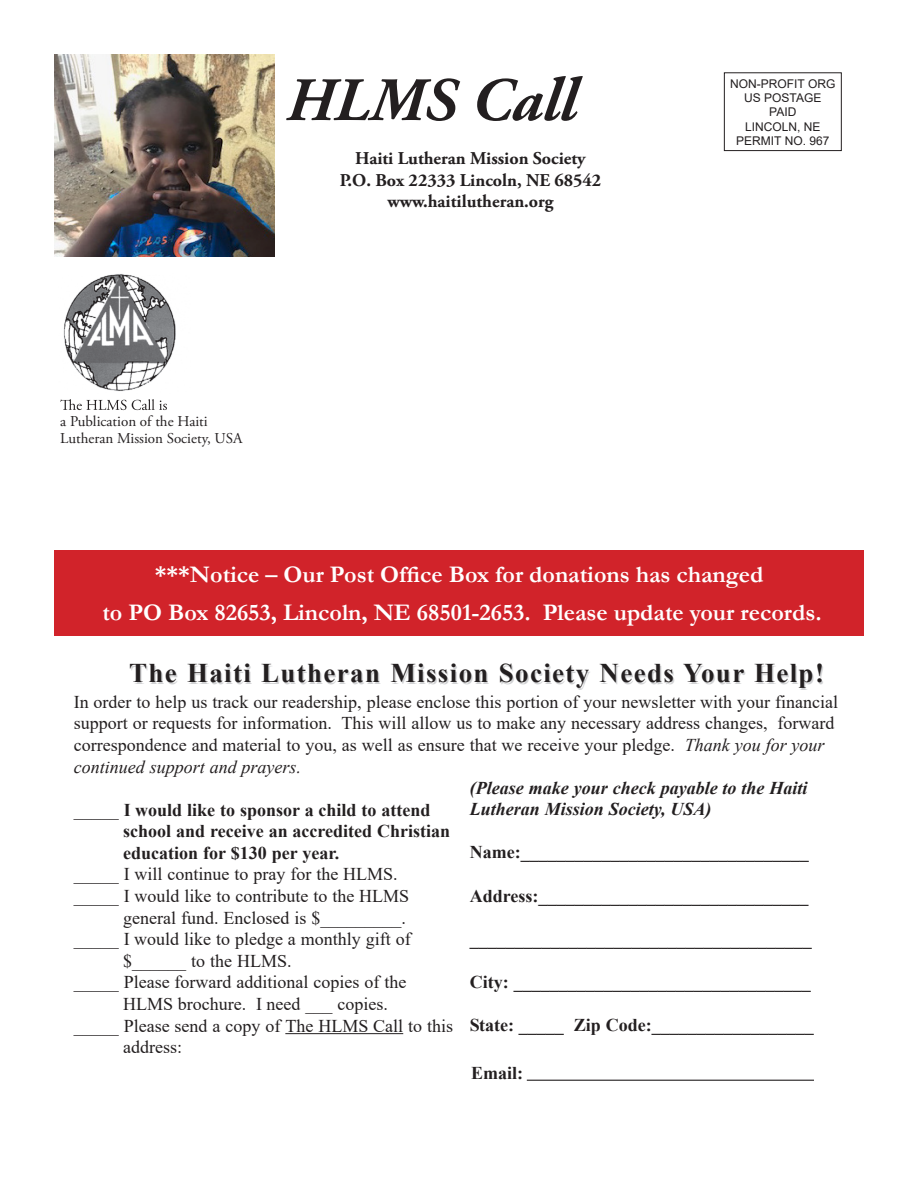
<style>
.page{position:relative;width:918px;height:1188px;background:#fff}
.page>*{position:absolute;margin:0;border:0;box-sizing:border-box;transform-origin:0 0}
.t1{font:italic 700 61.5px "Adobe Garamond Pro";color:#231f20}
.t2{font:700 27px "Times New Roman";letter-spacing:.05em;color:#231f20}
.t3{font:700 24px "Garamond";color:#fff}
.t4{font:18px/21.8px "Times New Roman";color:#231f20}
.t5{font:700 18px "Times New Roman";color:#231f20}
.t6{font:700 18px/21.6px "Adobe Garamond Pro";color:#231f20;text-align:center}
.t7{font:italic 700 18px/21.6px "Times New Roman";color:#231f20}
.t8{font:15px/16.5px "Adobe Garamond Pro";color:#231f20}
.t9{font:12px/14.4px "Arial";color:#231f20;text-align:center}
.s1{font-style:italic}
.s2{font-family:"Adobe Garamond Pro";font-style:italic}
.s3{font-weight:400}
</style>
<div class="page">
<div style="left:724px;top:72px;width:118px;height:79px;border:1px solid #231f20"></div>
<svg style="left:60px;top:399px;width:107px;height:11px"></svg>
<hr style="left:285px;top:1033px;width:118px;height:1px;background:#231f20">
<img style="left:63px;top:274px;width:113px;height:117px">
<hr style="left:527px;top:1080px;width:287px;height:1px;background:#231f20">
<img style="left:54px;top:54px;width:220px;height:202px">
<div style="left:54px;top:550px;width:810px;height:86px;background:#d1232a"></div>
<p class="t1" style="left:286px;top:65px;width:292px">HLMS Call</p>
<p class="t6" style="left:340px;top:148px;width:263px">Haiti Lutheran Mission Society<br>P.O. Box 22333 Lincoln, NE 68542 www.haitilutheran.org</p>
<p class="t8" style="left:60px;top:414px;width:184px">a Publication of the Haiti<br>Lutheran Mission Society, USA</p>
<p class="t9" style="left:730px;top:76px;width:107px">NON-PROFIT ORG<br>US POSTAGE<br>PAID<br>LINCOLN, NE<br>PERMIT NO. 967</p>
<p class="t3" style="left:155px;top:558px;width:610px">***Notice – Our Post Office Box for donations has changed</p>
<p class="t3" style="left:102px;top:596px;width:721px">to PO Box 82653, Lincoln, NE 68501-2653. Please update your records.</p>
<p class="t2" style="left:129px;top:654px;width:696px">The Haiti Lutheran Mission Society Needs Your Help!</p>
<p class="t4" style="left:74px;top:690px;width:766px">In order to help us track our readership, please enclose this portion of your newsletter with your financial support or requests for information. This will allow us to make any necessary address changes, forward correspondence and material to you, as well as ensure that we receive your pledge. <span class="s1">Thank you for your continued support and prayers</span><span class="s2">.</span></p>
<p class="t5" style="left:74px;top:797px;width:358px"><span class="s3">_____</span> I would like to sponsor a child to attend</p>
<p class="t5" style="left:123px;top:818px;width:329px">school and receive an accredited Christian</p>
<p class="t5" style="left:123px;top:840px;width:217px">education for $130 per year.</p>
<p class="t4" style="left:74px;top:863px;width:326px">_____ I will continue to pray for the HLMS.</p>
<p class="t4" style="left:74px;top:885px;width:337px">_____ I would like to contribute to the HLMS</p>
<p class="t4" style="left:123px;top:906px;width:284px">general fund. Enclosed is $_________.</p>
<p class="t4" style="left:74px;top:928px;width:339px">_____ I would like to pledge a monthly gift of</p>
<p class="t4" style="left:123px;top:949px;width:170px">$______ to the HLMS.</p>
<p class="t4" style="left:74px;top:971px;width:334px">_____ Please forward additional copies of the</p>
<p class="t4" style="left:123px;top:993px;width:266px">HLMS brochure. I need ___ copies.</p>
<p class="t4" style="left:74px;top:1014px;width:381px">_____ Please send a copy of The HLMS Call to this</p>
<p class="t4" style="left:123px;top:1036px;width:60px">address:</p>
<p class="t7" style="left:470px;top:776px;width:339px">(Please make your check payable to the Haiti<br>Lutheran Mission Society, USA)</p>
<p class="t5" style="left:470px;top:839px;width:340px">Name:________________________________</p>
<p class="t5" style="left:470px;top:883px;width:340px">Address:______________________________</p>
<p class="t5" style="left:470px;top:926px;width:343px">______________________________________</p>
<p class="t5" style="left:470px;top:969px;width:342px">City: _________________________________</p>
<p class="t5" style="left:470px;top:1012px;width:345px">State: _____ Zip Code:__________________</p>
<p class="t5" style="left:471px;top:1060px;width:54px">Email:</p>
</div>
